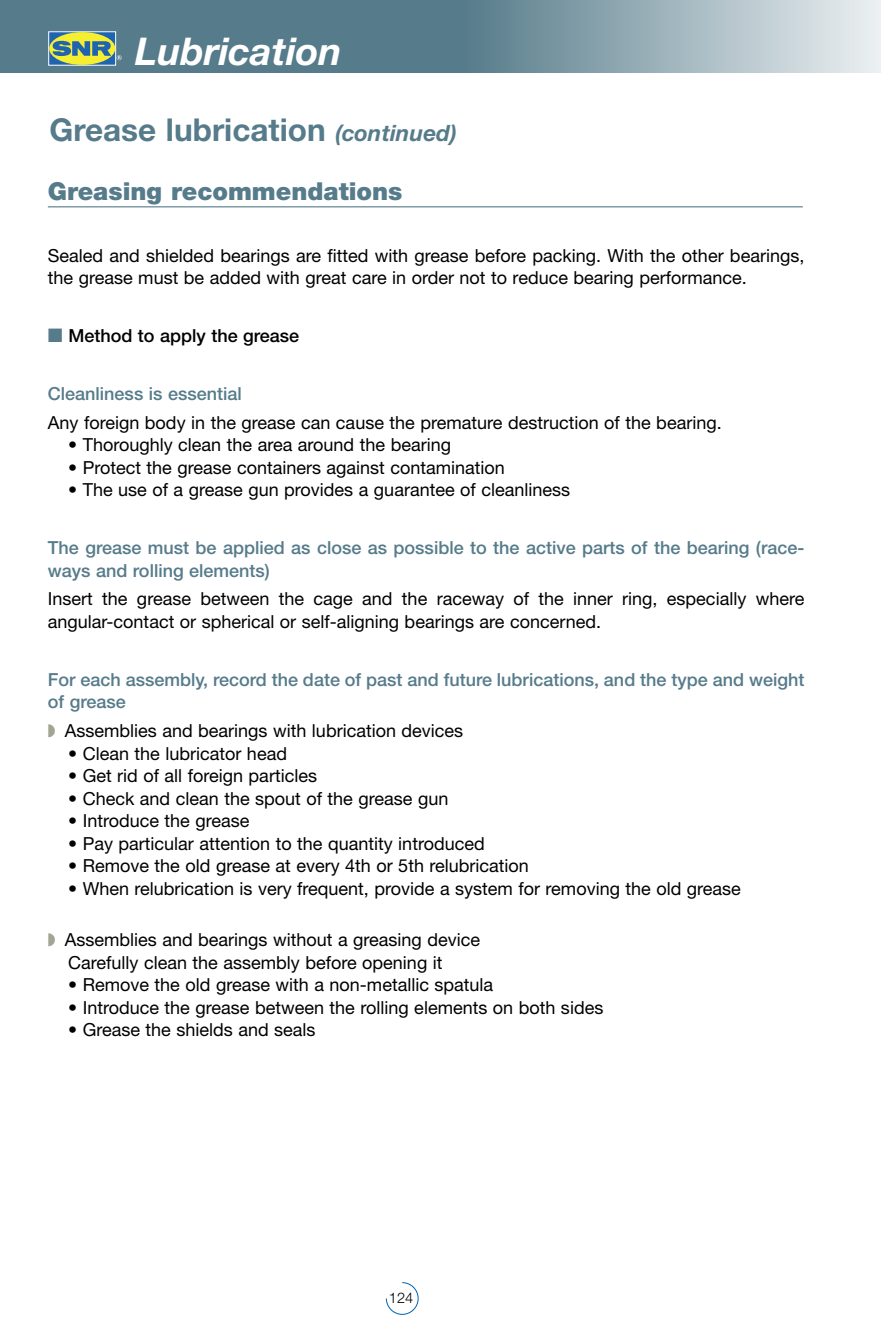
<style>
.page{position:relative;width:881px;height:1340px;background:#fff}
.page>*{position:absolute;margin:0;border:0;box-sizing:border-box;transform-origin:0 0}
.t1{font:italic 700 38.25px "Helvetica Neue";color:#fff}
.t2{font:700 31.5px "Helvetica Neue";color:#567b8a}
.t3{font:900 24.75px "Helvetica Neue";color:#567b8a}
.t4{font:18px/22.5px "Helvetica Neue";color:#000}
.t5{font:500 18px/22.5px "Helvetica Neue";color:#567b8a}
.t6{font:500 18px "Helvetica Neue";color:#000}
.t7{font:300 14.62px "Helvetica Neue";color:#000}
.s1{font-style:italic;font-size:22.5px}
.s2{font-family:"European Pi Three";font-weight:400;color:#567b8a}
.s3{color:#a3a592}
</style>
<div class="page">
<div style="left:464px;top:0;width:416px;height:72px;background:linear-gradient(to right,#567c8a,#ecf0f1)"></div>
<div style="left:0;top:0;width:464px;height:72px;background:#567b8a"></div>
<svg style="left:386px;top:1282px;width:32px;height:32px"></svg>
<div style="left:49px;top:32px;width:67px;height:33px;background:#2064b1"></div>
<div style="left:48px;top:32px;width:68px;height:33px;border:1px solid #fff"></div>
<div style="left:49px;top:32px;width:66px;height:33px;background:#f6ee31;border-radius:50%"></div>
<svg style="left:53px;top:41px;width:58px;height:15px"></svg>
<svg style="left:117px;top:55px;width:5px;height:5px"></svg>
<hr style="left:48px;top:206px;width:754px;height:1px;background:#567b8a">
<h1 class="t1" style="left:135px;top:38px;width:208px">Lubrication</h1>
<h2 class="t2" style="left:49px;top:119px;width:408px">Grease lubrication <span class="s1">(continued)</span></h2>
<h3 class="t3" style="left:48px;top:182px;width:356px">Greasing recommendations</h3>
<p class="t4" style="left:48px;top:246px;width:757px">Sealed and shielded bearings are fitted with grease before packing. With the other bearings, the grease must be added with great care in order not to reduce bearing performance.</p>
<p class="t6" style="left:48px;top:329px;width:253px"><span class="s2">-</span> Method to apply the grease</p>
<p class="t5" style="left:48px;top:384px;width:195px">Cleanliness is essential</p>
<p class="t4" style="left:48px;top:413px;width:675px">Any foreign body in the grease can cause the premature destruction of the bearing.</p>
<p class="t4" style="left:68px;top:435px;width:384px">• Thoroughly clean the area around the bearing</p>
<p class="t4" style="left:68px;top:458px;width:438px">• Protect the grease containers against contamination</p>
<p class="t4" style="left:68px;top:480px;width:503px">• The use of a grease gun provides a guarantee of cleanliness</p>
<p class="t5" style="left:48px;top:538px;width:757px">The grease must be applied as close as possible to the active parts of the bearing (race&shy;ways and rolling elements)</p>
<p class="t4" style="left:48px;top:589px;width:757px">Insert the grease between the cage and the raceway of the inner ring, especially where angular-contact or spherical or self-aligning bearings are concerned.</p>
<p class="t5" style="left:48px;top:669px;width:757px">For each assembly, record the date of past and future lubrications, and the type and weight of grease</p>
<p class="t4" style="left:48px;top:721px;width:417px"><span class="s3">◗</span> Assemblies and bearings with lubrication devices</p>
<p class="t4" style="left:68px;top:743px;width:220px">• Clean the lubricator head</p>
<p class="t4" style="left:68px;top:766px;width:250px">• Get rid of all foreign particles</p>
<p class="t4" style="left:68px;top:788px;width:381px">• Check and clean the spout of the grease gun</p>
<p class="t4" style="left:68px;top:811px;width:183px">• Introduce the grease</p>
<p class="t4" style="left:68px;top:833px;width:418px">• Pay particular attention to the quantity introduced</p>
<p class="t4" style="left:68px;top:856px;width:462px">• Remove the old grease at every 4th or 5th relubrication</p>
<p class="t4" style="left:68px;top:878px;width:674px">• When relubrication is very frequent, provide a system for removing the old grease</p>
<p class="t4" style="left:68px;top:930px;width:413px;text-indent:-20px"><span class="s3">◗</span> Assemblies and bearings without a greasing device<br>Carefully clean the assembly before opening it</p>
<p class="t4" style="left:68px;top:975px;width:426px">• Remove the old grease with a non-metallic spatula</p>
<p class="t4" style="left:68px;top:997px;width:536px">• Introduce the grease between the rolling elements on both sides</p>
<p class="t4" style="left:68px;top:1020px;width:249px">• Grease the shields and seals</p>
<p class="t7" style="left:389px;top:1292px;width:26px">124</p>
</div>
